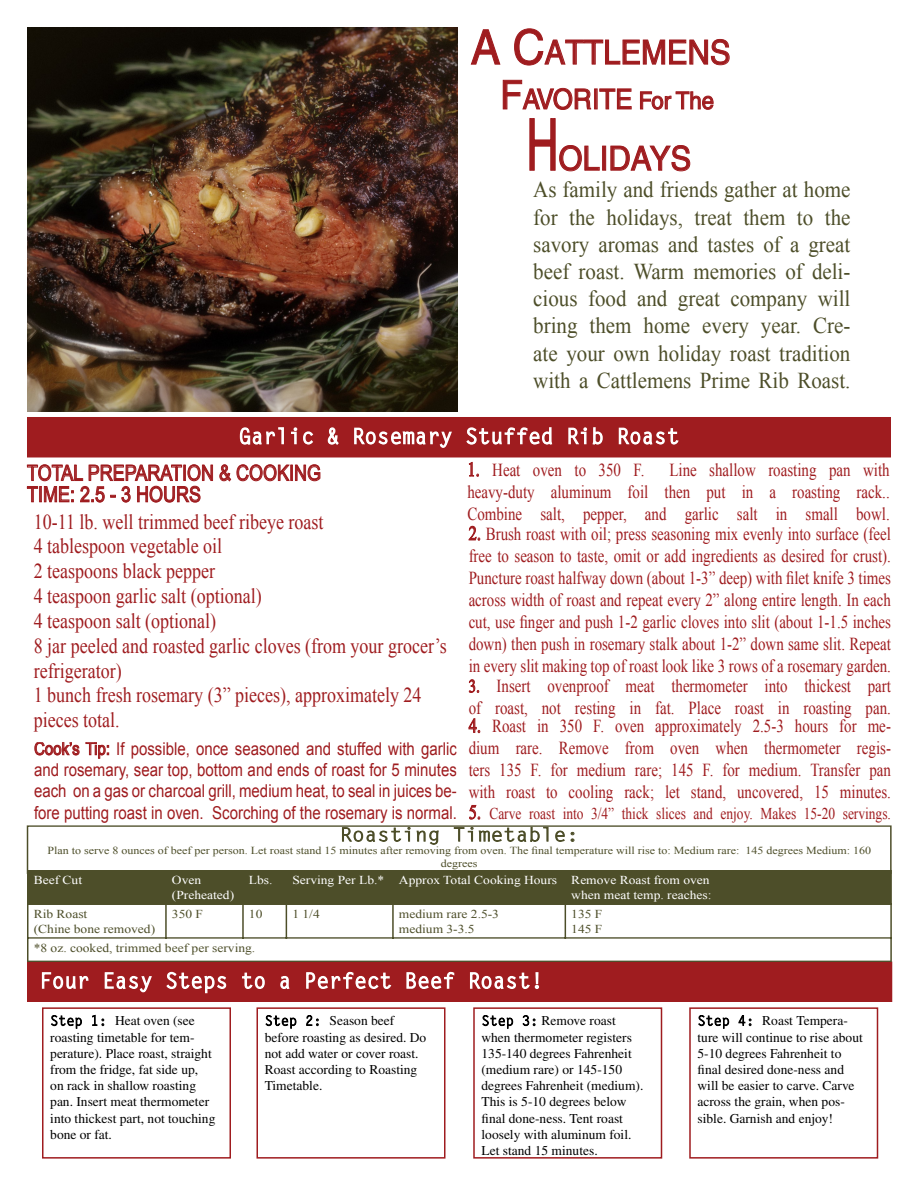
<style>
.page{position:relative;width:918px;height:1188px;background:#fff}
.page>*{position:absolute;margin:0;border:0;box-sizing:border-box;transform-origin:0 0}
.t1{font:condensed 33.6px "Helvetica";color:#9f1c1f;scale:1.13 1}
.t2{font:condensed 28.05px "Helvetica";color:#9f1c1f;scale:1.13 1}
.t3{font:22.65px/27.2px "Times New Roman";color:#4d4e29;text-align:justify;scale:.93 1}
.t4{font:21.3px/24.9px "Times New Roman";color:#9f1c1f;scale:.85 1}
.t5{font:21.3px/21.3px "Arial";color:#9f1c1f;scale:.85 1}
.t6{font:18.3px/21.9px "Times New Roman";color:#9f1c1f;text-align:justify;scale:.82 1}
.t7{font:17.7px/21.3px "Arial";color:#9f1c1f;text-align:justify;scale:.85 1}
.t8{font:16.5px "Times New Roman";color:#9f1c1f;scale:.82 1}
.t9{font:13.5px/16.2px "Times";color:#000}
.t10{font:12.15px/14.5px "Times New Roman";color:#4d4e29;scale:1.12 1}
.t11{font:12.15px/14.5px "Times New Roman";color:#fff;scale:1.12 1}
.t12{font:10.8px/12.9px "Times New Roman";color:#4d4e29;text-align:center;scale:1.12 1}
.s1{font-size:48px}
.s2{font-size:40.05px}
.s3{font-size:24px}
.s4{font-size:72px}
.s5{font-size:20.1px}
.s6{font-family:"Letter Gothic"}
</style>
<div class="page">
<div style="left:28px;top:962px;width:864px;height:39px;background:#9f1c1f"></div>
<svg style="left:41px;top:972px;width:48px;height:17px"></svg>
<svg style="left:104px;top:972px;width:48px;height:21px"></svg>
<svg style="left:166px;top:971px;width:61px;height:23px"></svg>
<svg style="left:242px;top:972px;width:23px;height:17px"></svg>
<svg style="left:280px;top:976px;width:10px;height:13px"></svg>
<svg style="left:306px;top:971px;width:86px;height:18px"></svg>
<svg style="left:406px;top:971px;width:49px;height:18px"></svg>
<svg style="left:470px;top:972px;width:69px;height:17px"></svg>
<div style="left:27px;top:962px;width:865px;height:40px;border:2px solid #9f1c1f"></div>
<svg style="left:51px;top:1015px;width:31px;height:14px"></svg>
<svg style="left:92px;top:1014px;width:12px;height:12px"></svg>
<div style="left:42px;top:1007px;width:189px;height:152px;border:2px solid #9f1c1f"></div>
<svg style="left:265px;top:1015px;width:32px;height:14px"></svg>
<svg style="left:306px;top:1015px;width:13px;height:11px"></svg>
<div style="left:256px;top:1007px;width:190px;height:152px;border:2px solid #9f1c1f"></div>
<svg style="left:482px;top:1015px;width:31px;height:14px"></svg>
<svg style="left:522px;top:1015px;width:13px;height:11px"></svg>
<div style="left:473px;top:1007px;width:189px;height:152px;border:2px solid #9f1c1f"></div>
<svg style="left:698px;top:1015px;width:31px;height:14px"></svg>
<svg style="left:738px;top:1015px;width:13px;height:11px"></svg>
<div style="left:689px;top:1007px;width:189px;height:152px;border:2px solid #9f1c1f"></div>
<img style="left:27px;top:28px;width:430px;height:384px">
<svg style="left:470px;top:29px;width:31px;height:36px"></svg>
<svg style="left:514px;top:28px;width:216px;height:38px"></svg>
<svg style="left:529px;top:118px;width:71px;height:54px"></svg>
<div style="left:602px;top:146px;width:4px;height:25px;border:1px solid #9f1c1f"></div>
<svg style="left:610px;top:145px;width:81px;height:27px"></svg>
<svg style="left:503px;top:80px;width:88px;height:30px"></svg>
<div style="left:594px;top:89px;width:3px;height:20px;border:1px solid #9f1c1f"></div>
<svg style="left:599px;top:88px;width:33px;height:22px"></svg>
<svg style="left:640px;top:91px;width:74px;height:19px"></svg>
<hr style="left:27px;top:905px;width:1px;height:32px;background:#4d4e29">
<hr style="left:165px;top:905px;width:2px;height:34px;background:#4d4e29">
<hr style="left:242px;top:905px;width:2px;height:34px;background:#4d4e29">
<hr style="left:286px;top:905px;width:1px;height:34px;background:#4d4e29">
<hr style="left:392px;top:905px;width:2px;height:34px;background:#4d4e29">
<hr style="left:565px;top:905px;width:1px;height:34px;background:#4d4e29">
<hr style="left:890px;top:905px;width:2px;height:32px;background:#4d4e29">
<hr style="left:27px;top:937px;width:138px;height:2px;background:#4d4e29">
<svg style="left:27px;top:939px;width:1px;height:22px"></svg>
<hr style="left:167px;top:937px;width:75px;height:2px;background:#4d4e29">
<hr style="left:244px;top:937px;width:42px;height:2px;background:#4d4e29">
<hr style="left:287px;top:937px;width:105px;height:2px;background:#4d4e29">
<hr style="left:394px;top:937px;width:171px;height:2px;background:#4d4e29">
<hr style="left:566px;top:937px;width:326px;height:2px;background:#4d4e29">
<hr style="left:890px;top:939px;width:2px;height:22px;background:#4d4e29">
<hr style="left:27px;top:961px;width:139px;height:1px;background:#4d4e29">
<hr style="left:166px;top:961px;width:77px;height:1px;background:#4d4e29">
<hr style="left:243px;top:961px;width:43px;height:1px;background:#4d4e29">
<hr style="left:286px;top:961px;width:107px;height:1px;background:#4d4e29">
<hr style="left:393px;top:961px;width:172px;height:1px;background:#4d4e29">
<hr style="left:565px;top:961px;width:327px;height:1px;background:#4d4e29">
<div style="left:27px;top:870px;width:865px;height:35px;background:#4d4e29"></div>
<svg style="left:342px;top:827px;width:97px;height:18px"></svg>
<svg style="left:454px;top:827px;width:95px;height:15px"></svg>
<svg style="left:555px;top:830px;width:10px;height:12px"></svg>
<svg style="left:571px;top:832px;width:3px;height:10px"></svg>
<div style="left:27px;top:825px;width:865px;height:49px;border:1px solid #4d4e29"></div>
<div style="left:28px;top:418px;width:862px;height:39px;background:#9f1c1f"></div>
<svg style="left:239px;top:427px;width:75px;height:18px"></svg>
<svg style="left:327px;top:427px;width:12px;height:18px"></svg>
<svg style="left:354px;top:427px;width:98px;height:21px"></svg>
<svg style="left:466px;top:427px;width:87px;height:18px"></svg>
<svg style="left:568px;top:427px;width:35px;height:18px"></svg>
<svg style="left:618px;top:427px;width:61px;height:18px"></svg>
<div style="left:27px;top:417px;width:864px;height:40px;border:2px solid #9f1c1f"></div>
<svg style="left:219px;top:464px;width:102px;height:18px"></svg>
<svg style="left:27px;top:464px;width:186px;height:39px"></svg>
<svg style="left:34px;top:743px;width:75px;height:16px"></svg>
<svg style="left:468px;top:462px;width:11px;height:15px"></svg>
<svg style="left:468px;top:525px;width:13px;height:16px"></svg>
<svg style="left:468px;top:679px;width:12px;height:14px"></svg>
<svg style="left:468px;top:718px;width:13px;height:16px"></svg>
<svg style="left:469px;top:804px;width:12px;height:16px"></svg>
<h1 class="t1" style="left:471px;top:33px;width:231px"><span class="s1">A C</span>ATTLEMENS</h1>
<h2 class="t2" style="left:500px;top:83px;width:191px"><span class="s2">F</span>AVORITE <span class="s3">For The</span></h2>
<h1 class="t1" style="left:526px;top:139px;width:147px"><span class="s4">H</span>OLIDAYS</h1>
<p class="t3" style="left:533px;top:176px;width:343px">As family and friends gather at home for the holidays, treat them to the savory aromas and tastes of a great beef roast. Warm memories of deli&shy;cious food and great company will bring them home every year. Cre&shy;ate your own holiday roast tradition with a Cattlemens Prime Rib Roast.</p>
<p class="t5" style="left:27px;top:463px;width:347px">TOTAL PREPARATION &amp; COOKING<br>TIME: 2.5 - 3 HOURS</p>
<p class="t4" style="left:34px;top:509px;width:487px">10-11 lb. well trimmed beef ribeye roast<br>4 tablespoon vegetable oil<br>2 teaspoons black pepper<br>4 teaspoon garlic salt (optional)<br>4 teaspoon salt (optional)<br>8 jar peeled and roasted garlic cloves (from your grocer’s refrigerator)<br>1 bunch fresh rosemary (3” pieces), approximately 24 pieces total.</p>
<p class="t7" style="left:34px;top:738px;width:499px">Cook’s Tip: If possible, once seasoned and stuffed with garlic and rosemary, sear top, bottom and ends of roast for 5 minutes each on a gas or charcoal grill, medium heat, to seal in juices be&shy;fore putting roast in oven. Scorching of the rosemary is normal.</p>
<p class="t6" style="left:467px;top:459px;width:217px"><span class="s5">1.</span> Heat oven to 350 F.</p>
<p class="t6" style="left:467px;top:459px;width:517px;text-indent:202px">Line shallow roasting pan with heavy-duty aluminum foil then put in a roasting rack..<br>Combine salt, pepper, and garlic salt in small bowl.</p>
<p class="t6" style="left:469px;top:523px;width:517px"><span class="s5">2.</span> Brush roast with oil; press seasoning mix evenly into surface (feel free to season to taste, omit or add ingredients as desired for crust).<br>Puncture roast halfway down (about 1-3” deep) with filet knife 3 times across width of roast and repeat every 2” along entire length. In each cut, use finger and push 1-2 garlic cloves into slit (about 1-1.5 inches down) then push in rosemary stalk about 1-2” down same slit. Repeat in every slit making top of roast look like 3 rows of a rosemary garden.</p>
<p class="t6" style="left:469px;top:675px;width:517px">3. Insert ovenproof meat thermometer into thickest part of roast, not resting in fat. Place roast in roasting pan.</p>
<p class="t6" style="left:469px;top:715px;width:517px"><span class="s5">4.</span> Roast in 350 F. oven approximately 2.5-3 hours for me&shy;dium rare. Remove from oven when thermometer regis&shy;ters 135 F. for medium rare; 145 F. for medium. Transfer pan with roast to cooling rack; let stand, uncovered, 15 minutes.</p>
<p class="t8" style="left:469px;top:802px;width:517px"><span class="s5">5.</span> Carve roast into 3/4” thick slices and enjoy. Makes 15-20 servings.</p>
<p class="t12" style="left:47px;top:844px;width:737px">Plan to serve 8 ounces of beef per person. Let roast stand 15 minutes after removing from oven. The final temperature will rise to: Medium rare: 145 degrees Medium: 160 degrees</p>
<p class="t11" style="left:34px;top:873px;width:45px">Beef Cut</p>
<p class="t11" style="left:172px;top:873px;width:57px">Oven (Preheated)</p>
<p class="t11" style="left:249px;top:873px;width:23px">Lbs.</p>
<p class="t11" style="left:292px;top:873px;width:376px;text-align:right">Serving Per Lb.* Approx Total Cooking Hours Remove Roast from oven when meat temp. reaches:</p>
<p class="t10" style="left:34px;top:907px;width:110px">Rib Roast<br>(Chine bone removed)</p>
<p class="t10" style="left:172px;top:907px;width:29px">350 F</p>
<p class="t10" style="left:249px;top:907px;width:14px">10</p>
<p class="t10" style="left:292px;top:907px;width:26px">1 1/4</p>
<p class="t10" style="left:399px;top:907px;width:91px">medium rare 2.5-3 medium 3-3.5</p>
<p class="t10" style="left:571px;top:907px;width:29px">135 F<br>145 F</p>
<p class="t10" style="left:34px;top:940px;width:199px">*8 oz. cooked, trimmed beef per serving.</p>
<p class="t9" style="left:50px;top:1013px;width:167px"><span class="s6">Step 1:</span> Heat oven (see roasting timetable for tem&shy;perature). Place roast, straight from the fridge, fat side up,<br>on rack in shallow roasting pan. Insert meat thermometer into thickest part, not touching bone or fat.</p>
<p class="t9" style="left:265px;top:1013px;width:163px"><span class="s6">Step 2:</span> Season beef before roasting as desired. Do not add water or cover roast.<br>Roast according to Roasting<br>Timetable.</p>
<p class="t9" style="left:482px;top:1013px;width:163px"><span class="s6">Step 3:</span> Remove roast when thermometer registers<br>135-140 degrees Fahrenheit (medium rare) or 145-150 degrees Fahrenheit (medium).<br>This is 5-10 degrees below final done-ness. Tent roast loosely with aluminum foil.<br>Let stand 15 minutes.</p>
<p class="t9" style="left:698px;top:1013px;width:167px"><span class="s6">Step 4:</span> Roast Tempera&shy;ture will continue to rise about<br>5-10 degrees Fahrenheit to final desired done-ness and will be easier to carve. Carve across the grain, when pos&shy;sible. Garnish and enjoy!</p>
</div>
